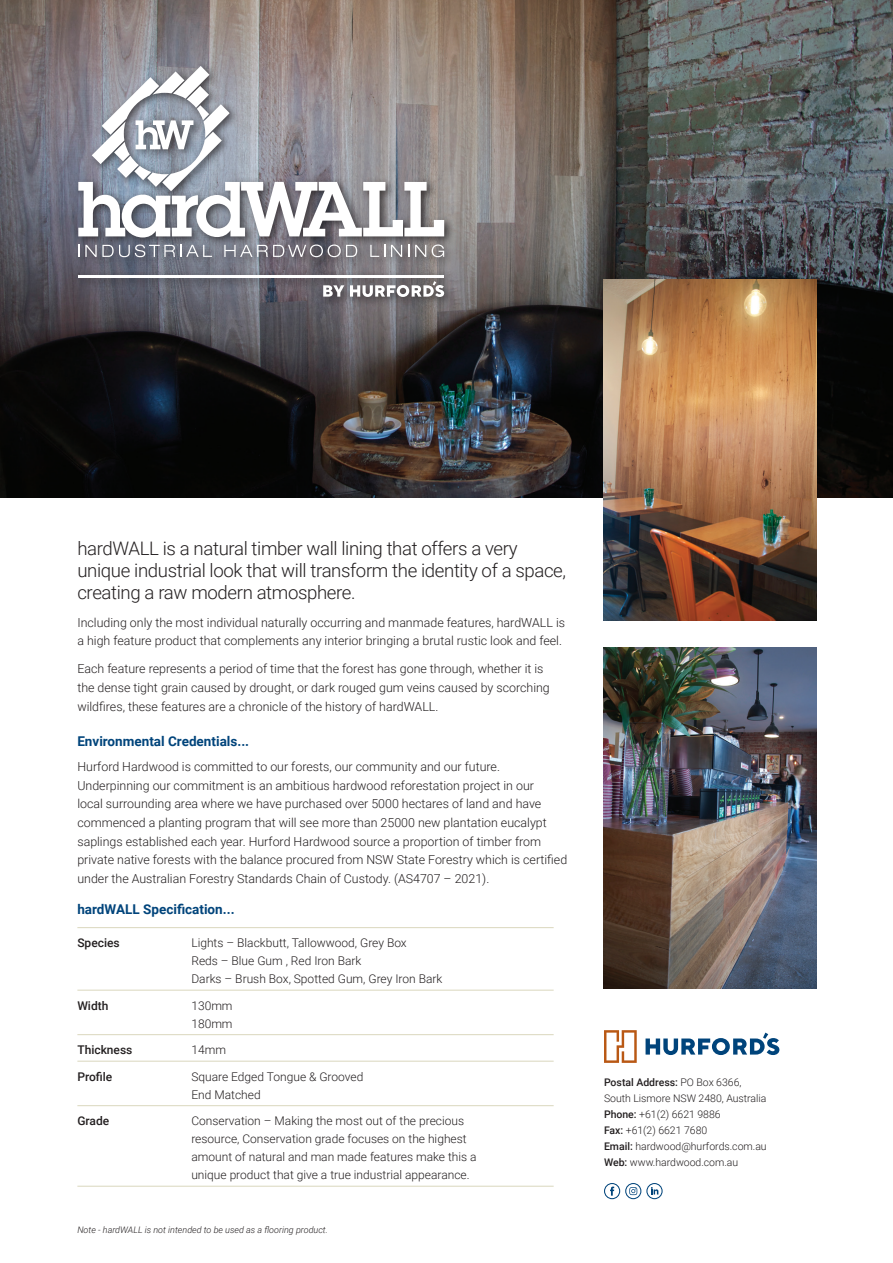
<style>
.page{position:relative;width:893px;height:1263px;background:#fff}
.page>*{position:absolute;margin:0;border:0;box-sizing:border-box;transform-origin:0 0}
.text_intros_large_Ro{font:300 18.6px/21.8px "Roboto";letter-spacing:-.02em;color:#231f20}
.sub_header_roboto{font:700 13.5px "Roboto";color:#00447b}
.text_Roboto{font:300 12.45px/18.6px "Roboto";color:#231f20}
.text_roboto_new{font:300 12px/18px "Roboto";color:#231f20}
.text_roboto_new-2{font:500 12px "Roboto";color:#231f20}
.Text_Roboto{font:300 10.5px "Roboto";color:#231f20}
.Text_Roboto-2{font:500 10.5px "Roboto";color:#231f20}
.t1{font:italic 300 9px "Roboto";color:#231f20}
.s1{font-weight:300}
.s2{font-weight:500}
</style>
<div class="page">
<hr style="left:77px;top:927px;width:477px;height:1px;background:#dad7bd">
<hr style="left:77px;top:990px;width:477px;height:1px;background:#dad7bd">
<hr style="left:77px;top:1034px;width:477px;height:1px;background:#dad7bd">
<hr style="left:77px;top:1061px;width:477px;height:1px;background:#dad7bd">
<hr style="left:77px;top:1105px;width:477px;height:1px;background:#dad7bd">
<hr style="left:77px;top:1186px;width:477px;height:1px;background:#dad7bd">
<img style="left:0;top:0;width:893px;height:497px">
<img style="left:604px;top:647px;width:212px;height:342px">
<img style="left:604px;top:279px;width:212px;height:342px">
<div style="left:74px;top:62px;width:381px;height:245px;background:#231f20;opacity:.75"></div>
<svg style="left:78px;top:244px;width:134px;height:13px;background:#868995"></svg>
<svg style="left:224px;top:244px;width:133px;height:13px;background:#8e8c94"></svg>
<svg style="left:370px;top:245px;width:15px;height:12px"></svg>
<svg style="left:391px;top:245px;width:11px;height:12px"></svg>
<svg style="left:408px;top:245px;width:1px;height:12px"></svg>
<svg style="left:415px;top:245px;width:11px;height:12px"></svg>
<svg style="left:432px;top:244px;width:12px;height:13px"></svg>
<svg style="left:78px;top:66px;width:366px;height:171px"></svg>
<hr style="left:78px;top:276px;width:366px;height:2px;background:#fff">
<svg style="left:323px;top:285px;width:21px;height:12px"></svg>
<svg style="left:350px;top:281px;width:94px;height:16px"></svg>
<svg style="left:604px;top:1030px;width:33px;height:33px"></svg>
<svg style="left:646px;top:1032px;width:133px;height:23px"></svg>
<svg style="left:604px;top:1183px;width:59px;height:16px"></svg>
<p class="text_intros_large_Ro" style="left:77px;top:537px;width:490px">hardWALL is a natural timber wall lining that offers a very unique industrial look that will transform the identity of a space, creating a raw modern atmosphere.</p>
<p class="text_Roboto" style="left:77px;top:612px;width:489px">Including only the most individual naturally occurring and manmade features, hardWALL is a high feature product that complements any interior bringing a brutal rustic look and feel.</p>
<p class="text_Roboto" style="left:77px;top:659px;width:474px">Each feature represents a period of time that the forest has gone through, whether it is the dense tight grain caused by drought, or dark rouged gum veins caused by scorching wildfires, these features are a chronicle of the history of hardWALL.</p>
<p class="sub_header_roboto" style="left:77px;top:731px;width:173px">Environmental Credentials...</p>
<p class="text_Roboto" style="left:77px;top:757px;width:491px">Hurford Hardwood is committed to our forests, our community and our future.<br>Underpinning our commitment is an ambitious hardwood reforestation project in our<br>local surrounding area where we have purchased over 5000 hectares of land and have commenced a planting program that will see more than 25000 new plantation eucalypt saplings established each year. Hurford Hardwood source a proportion of timber from private native forests with the balance procured from NSW State Forestry which is certified under the Australian Forestry Standards Chain of Custody. (AS4707 – 2021).</p>
<p class="sub_header_roboto" style="left:77px;top:900px;width:159px">hardWALL Specification...</p>
<p class="text_roboto_new-2" style="left:77px;top:935px;width:44px">Species</p>
<p class="text_roboto_new" style="left:191px;top:934px;width:253px">Lights – Blackbutt, Tallowwood, Grey Box<br>Reds – Blue Gum , Red Iron Bark<br>Darks – Brush Box, Spotted Gum, Grey Iron Bark</p>
<p class="text_roboto_new-2" style="left:77px;top:997px;width:33px">Width</p>
<p class="text_roboto_new" style="left:191px;top:996px;width:43px">130mm<br>180mm</p>
<p class="text_roboto_new-2" style="left:77px;top:1042px;width:57px">Thickness</p>
<p class="text_roboto_new" style="left:191px;top:1041px;width:36px">14mm</p>
<p class="text_roboto_new-2" style="left:77px;top:1068px;width:36px">Profile</p>
<p class="text_roboto_new" style="left:191px;top:1067px;width:174px">Square Edged Tongue &amp; Grooved<br>End Matched</p>
<p class="text_roboto_new-2" style="left:77px;top:1113px;width:33px">Grade</p>
<p class="text_roboto_new" style="left:191px;top:1112px;width:287px">Conservation – Making the most out of the precious resource, Conservation grade focuses on the highest amount of natural and man made features make this a unique product that give a true industrial appearance.</p>
<p class="t1" style="left:77px;top:1224px;width:252px">Note - hardWALL is not intended to be used as a flooring product.</p>
<p class="Text_Roboto-2" style="left:604px;top:1075px;width:139px">Postal Address: <span class="s1">PO Box 6366,</span></p>
<p class="Text_Roboto" style="left:604px;top:1091px;width:164px">South Lismore NSW 2480, Australia</p>
<p class="Text_Roboto" style="left:604px;top:1107px;width:118px"><span class="s2">Phone:</span> +61(2) 6621 9886</p>
<p class="Text_Roboto" style="left:604px;top:1122px;width:105px"><span class="s2">Fax:</span> +61(2) 6621 7680</p>
<p class="Text_Roboto" style="left:604px;top:1138px;width:164px"><span class="s2">Email:</span> hardwood@hurfords.com.au</p>
<p class="Text_Roboto" style="left:604px;top:1154px;width:136px"><span class="s2">Web:</span> www.hardwood.com.au</p>
</div>
